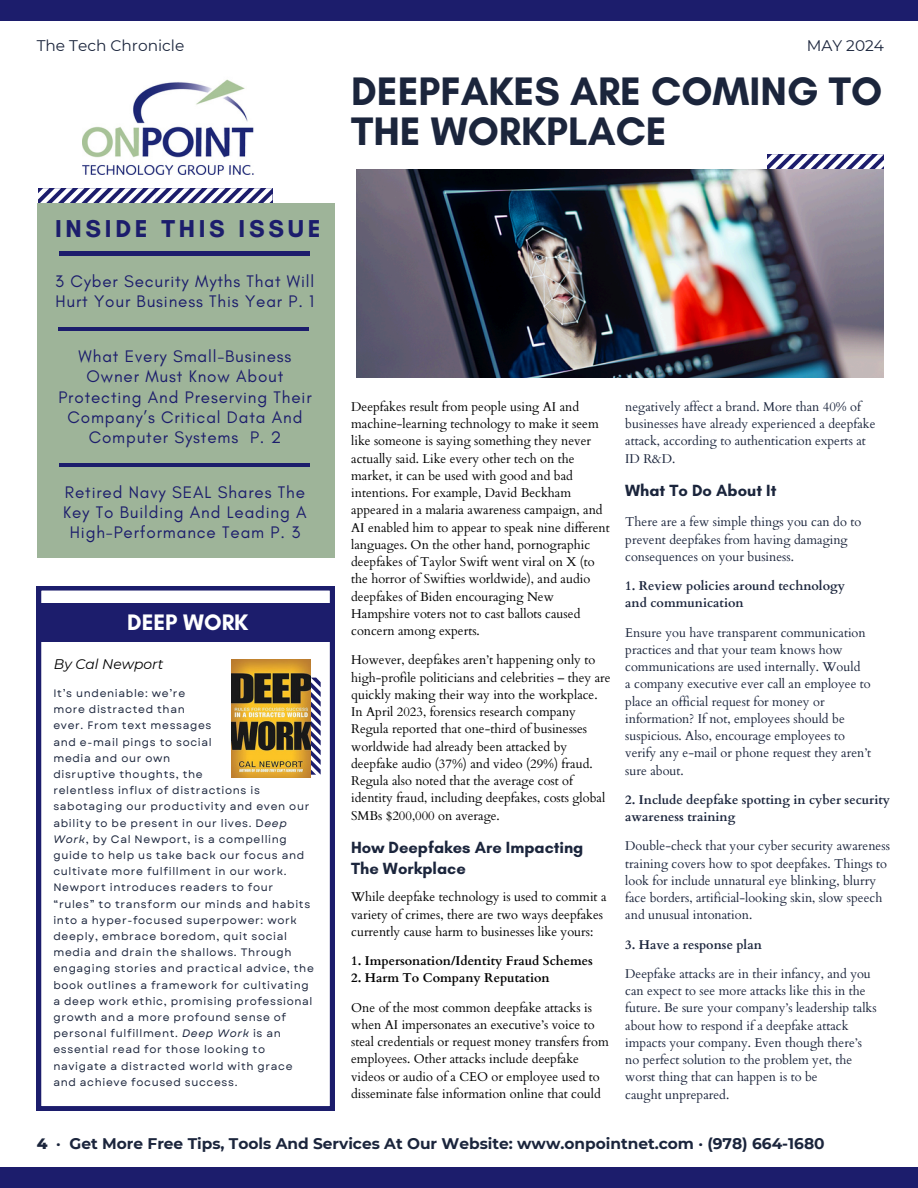
<style>
.page{position:relative;width:918px;height:1188px;background:#fff}
.page>*{position:absolute;margin:0;border:0;box-sizing:border-box;transform-origin:0 0}
.t1{font:700 40.5px/40.5px "Glacial Indifference";color:#1b253c}
.t2{font:700 24.9px "Glacial Indifference";letter-spacing:.15em;color:#1c1d6c}
.t3{font:700 22.8px "Glacial Indifference";color:#fff}
.t4{font:17.1px/20.2px "Glacial Indifference";letter-spacing:.05em;color:#1c1d6c}
.t5{font:700 16.5px/20.2px "Glacial Indifference";color:#1b253c}
.t6{font:700 15.45px "Montserrat";color:#1b253c}
.t7{font:15.45px "Montserrat";color:#1b253c}
.t8{font:italic 13.95px "Montserrat";color:#000}
.t9{font:12.75px/17.2px "Cardo";color:#000}
.t10{font:12.75px/17.2px "Cardo";color:#1b253c}
.t11{font:700 12.75px/17.2px "Cardo";color:#1b253c}
.t12{font:700 12.75px "Cardo";color:#000}
.t13{font:10.8px/16.2px "Garet";letter-spacing:.06em;color:#1b253c}
.s1{font-style:italic}
.s2{font-weight:800}
</style>
<div class="page">
<div style="left:0;top:1px;width:918px;height:20px;background:#1c1d6c"></div>
<div style="left:0;top:1168px;width:918px;height:20px;background:#1c1d6c"></div>
<svg style="left:767px;top:154px;width:117px;height:15px"></svg>
<img style="left:356px;top:169px;width:528px;height:209px">
<svg style="left:38px;top:188px;width:235px;height:16px"></svg>
<div style="left:38px;top:204px;width:297px;height:354px;background:#9eb499"></div>
<hr style="left:60px;top:252px;width:250px;height:3px;background:#1c1d6c">
<hr style="left:59px;top:327px;width:250px;height:3px;background:#1c1d6c">
<hr style="left:59px;top:463px;width:250px;height:3px;background:#1c1d6c">
<svg style="left:37px;top:586px;width:297px;height:524px"></svg>
<div style="left:38px;top:603px;width:297px;height:39px;background:#1c1d6c"></div>
<svg style="left:310px;top:678px;width:11px;height:97px"></svg>
<img style="left:232px;top:659px;width:78px;height:118px">
<img style="left:82px;top:79px;width:172px;height:95px">
<p class="t7" style="left:37px;top:36px;width:149px">The Tech Chronicle</p>
<p class="t7" style="left:807px;top:36px;width:79px">MAY 2024</p>
<p class="t2" style="left:55px;top:214px;width:267px">INSIDE THIS ISSUE</p>
<p class="t4" style="left:55px;top:271px;width:261px">3 Cyber Security Myths That Will<br>Hurt Your Business This Year P. 1</p>
<p class="t4" style="left:79px;top:346px;width:214px">What Every Small-Business</p>
<p class="t4" style="left:87px;top:366px;width:198px">Owner Must Know About</p>
<p class="t4" style="left:58px;top:386px;width:255px">Protecting And Preserving Their</p>
<p class="t4" style="left:68px;top:407px;width:237px">Company’s Critical Data And</p>
<p class="t4" style="left:89px;top:427px;width:151px">Computer Systems</p>
<p class="t4" style="left:250px;top:427px;width:33px">P. 2</p>
<p class="t4" style="left:63px;top:482px;width:245px;text-align:center">Retired Navy SEAL Shares The<br>Key To Building And Leading A<br>High-Performance Team P. 3</p>
<p class="t3" style="left:127px;top:608px;width:123px">DEEP WORK</p>
<p class="t8" style="left:54px;top:656px;width:111px">By Cal Newport</p>
<h3 class="t13" style="left:53px;top:685px;width:133px">It’s undeniable: we’re</h3>
<p class="t13" style="left:53px;top:701px;width:133px">more distracted than</p>
<p class="t13" style="left:53px;top:718px;width:160px">ever. From text messages</p>
<p class="t13" style="left:53px;top:734px;width:160px">and e-mail pings to social</p>
<h2 class="t13" style="left:53px;top:750px;width:118px">media and our own</h2>
<p class="t13" style="left:53px;top:766px;width:151px">disruptive thoughts, the</p>
<h5 class="t13" style="left:53px;top:782px;width:262px">relentless influx of distractions is sabotaging our productivity and even our ability to be present in our lives. D<span class="s1">eep Work</span>, by Cal Newport, is a compelling guide to help us take back our focus and cultivate more fulfillment in our work.<br>Newport introduces readers to four “rules” to transform our minds and habits into a hyper-focused superpower: work deeply, embrace boredom, quit social media and drain the shallows. Through engaging stories and practical advice, the book outlines a framework for cultivating a deep work ethic, promising professional growth and a more profound sense of personal fulfillment. <span class="s1">Deep Work</span> is an essential read for those looking to navigate a distracted world with grace and achieve focused success.</h5>
<p class="t1" style="left:351px;top:70px;width:532px">DEEPFAKES ARE COMING TO<br>THE WORKPLACE</p>
<p class="t9" style="left:351px;top:398px;width:260px">Deepfakes result from people using AI and machine-learning technology to make it seem like someone is saying something they never actually said. Like every other tech on the market, it can be used with good and bad intentions. For example, David Beckham appeared in a malaria awareness campaign, and AI enabled him to appear to speak nine different languages. On the other hand, pornographic deepfakes of Taylor Swift went viral on X (to the horror of Swifties worldwide), and audio deepfakes of Biden encouraging New Hampshire voters not to cast ballots caused concern among experts.</p>
<h2 class="t9" style="left:351px;top:652px;width:261px">However, deepfakes aren’t happening only to high-profile politicians and celebrities – they are quickly making their way into the workplace.<br>In April 2023, forensics research company Regula reported that one-third of businesses worldwide had already been attacked by deepfake audio (37%) and video (29%) fraud.<br>Regula also noted that the average cost of identity fraud, including deepfakes, costs global SMBs $200,000 on average.</h2>
<h1 class="t5" style="left:351px;top:837px;width:234px">How Deepfakes Are Impacting<br>The Workplace</h1>
<p class="t9" style="left:351px;top:889px;width:257px">While deepfake technology is used to commit a variety of crimes, there are two ways deepfakes currently cause harm to businesses like yours:</p>
<p class="t12" style="left:351px;top:952px;width:243px">1. Impersonation/Identity Fraud Schemes</p>
<p class="t12" style="left:351px;top:970px;width:200px">2. Harm To Company Reputation</p>
<p class="t9" style="left:351px;top:999px;width:259px">One of the most common deepfake attacks is when AI impersonates an executive’s voice to steal credentials or request money transfers from employees. Other attacks include deepfake videos or audio of a CEO or employee used to disseminate false information online that could</p>
<p class="t10" style="left:625px;top:398px;width:252px">negatively affect a brand. More than 40% of businesses have already experienced a deepfake attack, according to authentication experts at ID R&amp;D.</p>
<h4 class="t5" style="left:625px;top:480px;width:153px">What To Do About It</h4>
<p class="t10" style="left:625px;top:514px;width:238px">There are a few simple things you can do to prevent deepfakes from having damaging consequences on your business.</p>
<h6 class="t11" style="left:625px;top:577px;width:221px">1. Review policies around technology and communication</h6>
<p class="t10" style="left:625px;top:624px;width:248px">Ensure you have transparent communication practices and that your team knows how communications are used internally. Would<br>a company executive ever call an employee to place an official request for money or information? If not, employees should be suspicious. Also, encourage employees to verify any e-mail or phone request they aren’t sure about.</p>
<p class="t11" style="left:625px;top:791px;width:266px">2. Include deepfake spotting in cyber security awareness training</p>
<h4 class="t10" style="left:625px;top:838px;width:266px">Double-check that your cyber security awareness training covers how to spot deepfakes. Things to look for include unnatural eye blinking, blurry face borders, artificial-looking skin, slow speech and unusual intonation.</h4>
<p class="t11" style="left:625px;top:936px;width:138px">3. Have a response plan</p>
<h6 class="t10" style="left:625px;top:965px;width:247px">Deepfake attacks are in their infancy, and you</h6>
<p class="t10" style="left:625px;top:982px;width:253px">can expect to see more attacks like this in the future. Be sure your company’s leadership talks about how to respond if a deepfake attack impacts your company. Even though there’s no perfect solution to the problem yet, the worst thing that can happen is to be<br>caught unprepared.</p>
<h5 class="t6" style="left:37px;top:1134px;width:789px"><span class="s2">4</span> · Get More Free Tips, Tools And Services At Our Website: www.onpointnet.com · (978) 664-1680</h5>
</div>
